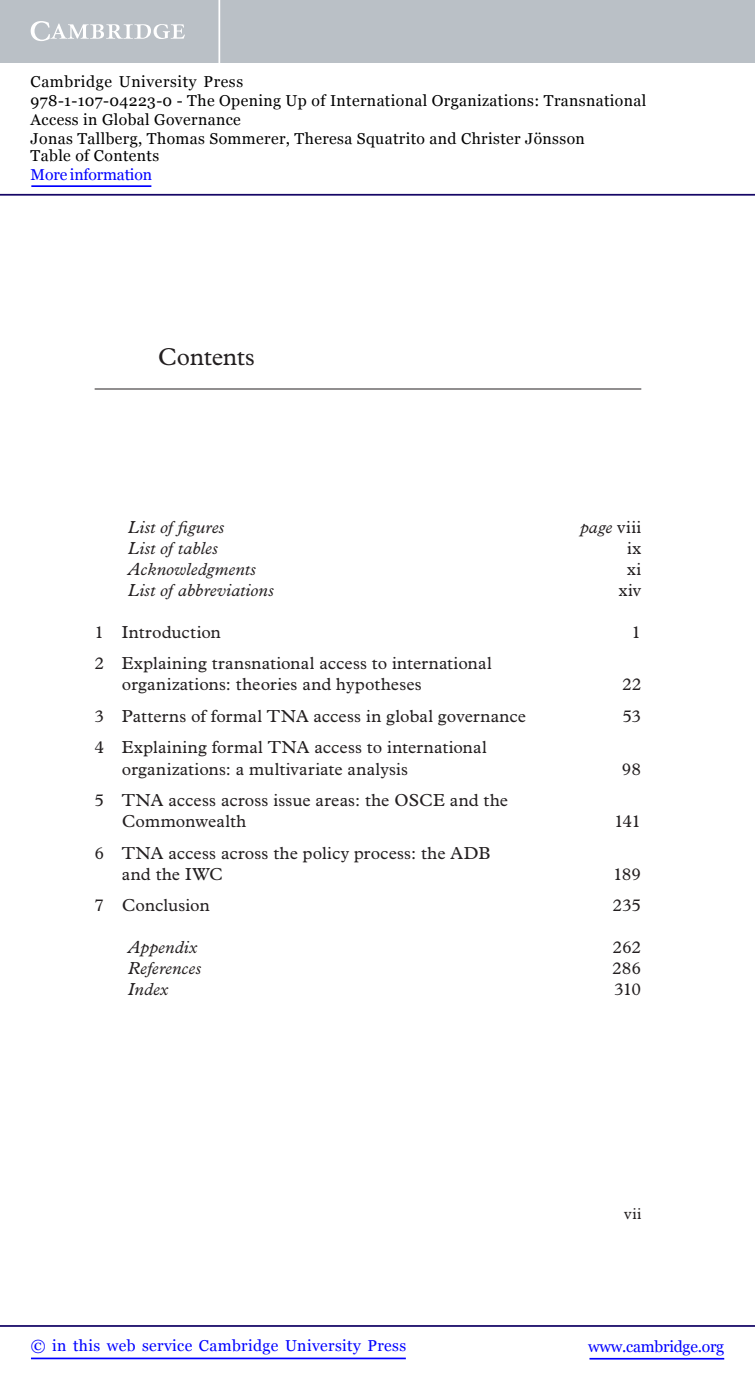
<style>
.page{position:relative;width:755px;height:1385px;background:#fff}
.page>*{position:absolute;margin:0;border:0;box-sizing:border-box;transform-origin:0 0}
.t1{font:24.5px "Plantin Std";color:#231f20}
.t2{font:17.5px/21px "Plantin Std";letter-spacing:.01em;color:#231f20}
.t3{font:italic 17.5px "Plantin Std";letter-spacing:.01em;color:#231f20}
.t4{font:15.75px/18.6px "Georgia";letter-spacing:.025em;color:#000}
.t5{font:15.75px "Georgia";letter-spacing:.025em;color:#00f}
.t6{font:15.75px "Georgia";letter-spacing:-.015em;color:#00f}
.t7{font:15.75px "Georgia";letter-spacing:-.01em;color:#00f}
.t8{font:15.75px "Plantin Std";color:#231f20}
.s1{font-style:normal}
</style>
<div class="page">
<hr style="left:95px;top:388px;width:546px;height:1px;background:#231f20">
<hr style="left:589px;top:1358px;width:134px;height:1px;background:#00f">
<hr style="left:0;top:1325px;width:754px;height:2px;background:#150666">
<hr style="left:31px;top:1357px;width:374px;height:2px;background:#00f">
<div style="left:0;top:0;width:754px;height:63px;background:#bac0c6"></div>
<svg style="left:31px;top:21px;width:154px;height:20px"></svg>
<hr style="left:218px;top:0;width:2px;height:63px;background:#fff">
<hr style="left:0;top:194px;width:754px;height:2px;background:#150666">
<hr style="left:31px;top:185px;width:120px;height:2px;background:#00f">
<p class="t4" style="left:31px;top:72px;width:616px">Cambridge University Press<br>978-1-107-04223-0 - The Opening Up of International Organizations: Transnational Access in Global Governance<br>Jonas Tallberg, Thomas Sommerer, Theresa Squatrito and Christer Jönsson<br>Table of Contents</p>
<p class="t7" style="left:31px;top:166px;width:123px">More information</p>
<h1 class="t1" style="left:158px;top:348px;width:99px">Contents</h1>
<p class="t3" style="left:128px;top:521px;width:98px">List of figures</p>
<p class="t3" style="left:579px;top:521px;width:63px">page <span class="s1">viii</span></p>
<p class="t3" style="left:128px;top:542px;width:91px">List of tables</p>
<p class="t2" style="left:626px;top:539px;width:16px">ix</p>
<p class="t3" style="left:128px;top:563px;width:130px">Acknowledgments</p>
<p class="t2" style="left:626px;top:560px;width:16px">xi</p>
<p class="t3" style="left:128px;top:584px;width:147px">List of abbreviations</p>
<p class="t2" style="left:618px;top:581px;width:24px">xiv</p>
<p class="t2" style="left:95px;top:623px;width:128px">1 Introduction</p>
<p class="t2" style="left:631px;top:623px;width:11px">1</p>
<p class="t2" style="left:122px;top:654px;width:371px;text-indent:-27px">2 Explaining transnational access to international organizations: theories and hypotheses</p>
<p class="t2" style="left:621px;top:675px;width:21px">22</p>
<p class="t2" style="left:95px;top:707px;width:432px">3 Patterns of formal TNA access in global governance</p>
<p class="t2" style="left:622px;top:707px;width:20px">53</p>
<p class="t2" style="left:122px;top:738px;width:366px;text-indent:-27px">4 Explaining formal TNA access to international organizations: a multivariate analysis</p>
<p class="t2" style="left:621px;top:759px;width:21px">98</p>
<p class="t2" style="left:122px;top:791px;width:387px;text-indent:-27px">5 TNA access across issue areas: the OSCE and the<br>Commonwealth</p>
<p class="t2" style="left:122px;top:843px;width:370px;text-indent:-27px">6 TNA access across the policy process: the ADB and the IWC</p>
<p class="t2" style="left:613px;top:812px;width:29px">141</p>
<p class="t2" style="left:612px;top:864px;width:30px">189</p>
<p class="t2" style="left:95px;top:896px;width:116px">7 Conclusion</p>
<p class="t2" style="left:612px;top:896px;width:30px">235</p>
<p class="t3" style="left:128px;top:941px;width:71px">Appendix</p>
<p class="t2" style="left:612px;top:938px;width:30px">262</p>
<p class="t3" style="left:128px;top:962px;width:75px">References</p>
<p class="t2" style="left:611px;top:959px;width:31px">286</p>
<p class="t3" style="left:128px;top:983px;width:42px">Index</p>
<p class="t2" style="left:613px;top:980px;width:29px">310</p>
<p class="t8" style="left:623px;top:1208px;width:19px">vii</p>
<p class="t5" style="left:31px;top:1337px;width:376px">© in this web service Cambridge University Press</p>
<p class="t6" style="left:587px;top:1337px;width:137px">www.cambridge.org</p>
</div>
